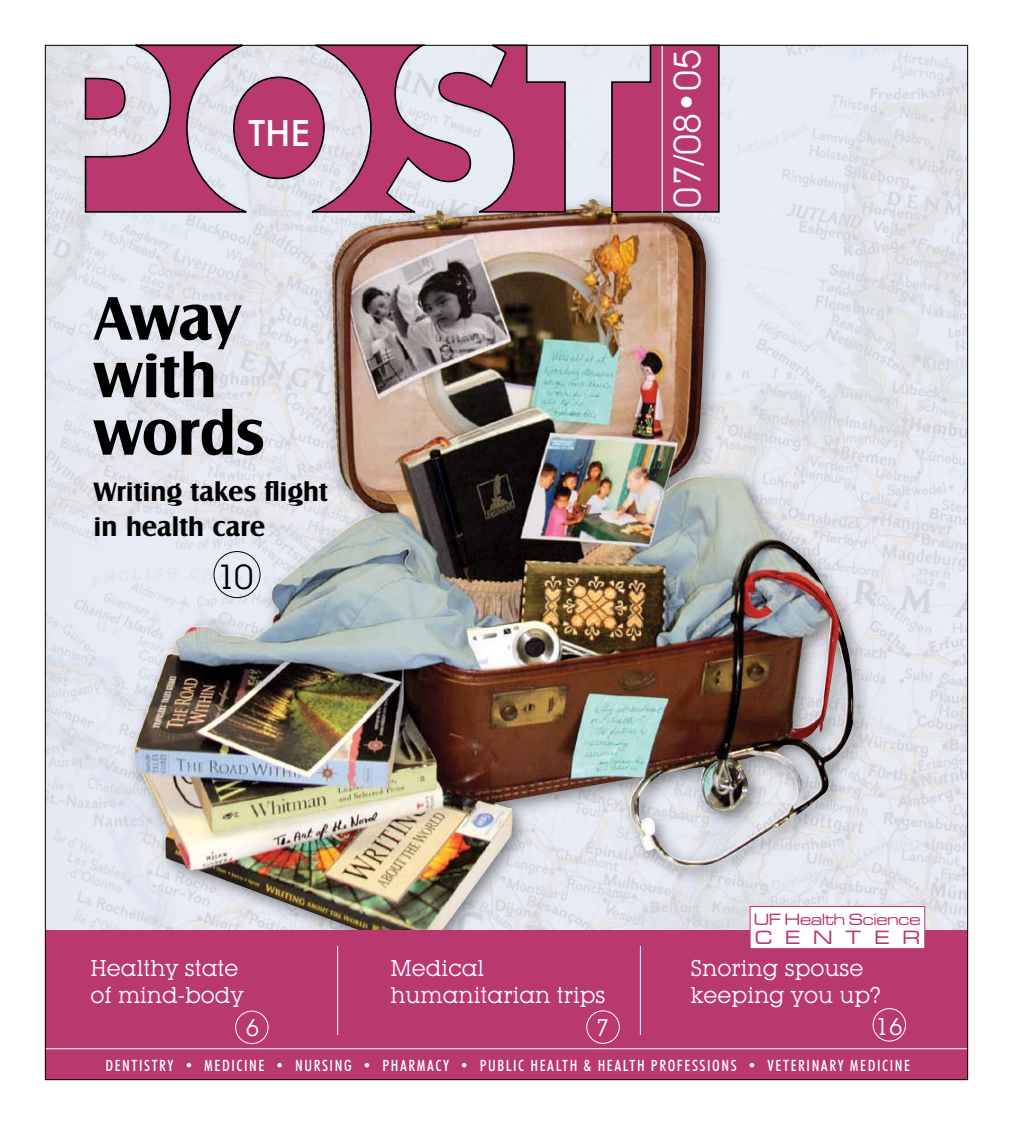
<style>
.page{position:relative;width:1013px;height:1125px;background:#fff}
.page>*{position:absolute;margin:0;border:0;box-sizing:border-box;transform-origin:0 0}
.t1{font:700 63.75px/57.5px "Castle T";letter-spacing:-.01em;color:#000}
.t2{font:37.38px "Lubalin Graph IT Cby BT";color:#fff}
.t3{font:500 34.62px "Futura";color:#fff}
.t4{font:34.25px "Lubalin Graph IT Cby BT";color:#000}
.t5{font:700 27.5px/35px "Castle T";color:#000}
.t6{font:23.75px "Lubalin Graph IT Cby BT";color:#fff}
.t7{font:22.5px/27px "Lubalin Graph IT Cby BT";color:#fff}
.t8{font:20px "Microgramma D Medi Exte";letter-spacing:.68em;color:#b8386f}
.t9{font:17px "Microgramma D Medi Exte";color:#b8386f}
.t10{font:500 condensed 15.62px "Futura BT";letter-spacing:.1em;color:#fff}
</style>
<div class="page">
<img style="left:47px;top:47px;width:919px;height:883px">
<div style="left:122px;top:189px;width:752px;height:785px;background:#000;opacity:.45"></div>
<img style="left:133px;top:198px;width:724px;height:732px">
<div style="left:214px;top:551px;width:46px;height:47px;border:1px solid #000;border-radius:50%"></div>
<div style="left:45px;top:930px;width:923px;height:150px;background:#b8386f"></div>
<hr style="left:45px;top:1048px;width:923px;height:1px;background:#fff">
<div style="left:750px;top:906px;width:174px;height:43px;background:#fff"></div>
<div style="left:750px;top:906px;width:175px;height:43px;border:1px solid #b8386f"></div>
<div style="left:235px;top:1011px;width:33px;height:33px;border:1px solid #fff;border-radius:50%"></div>
<div style="left:586px;top:1010px;width:33px;height:34px;border:1px solid #fff;border-radius:50%"></div>
<div style="left:872px;top:1008px;width:34px;height:34px;border:1px solid #fff;border-radius:50%"></div>
<hr style="left:337px;top:946px;width:1px;height:89px;background:#fff">
<hr style="left:640px;top:946px;width:1px;height:89px;background:#fff">
<svg style="left:84px;top:44px;width:636px;height:170px"></svg>
<hr style="left:661px;top:46px;width:2px;height:167px;background:#fff">
<div style="left:240px;top:115px;width:80px;height:44px;background:#b8386f;border-radius:50%"></div>
<h3 class="t3" style="left:248px;top:109px;width:63px">THE</h3>
<h1 class="t1" style="left:94px;top:288px;width:172px">Away with words</h1>
<h3 class="t5" style="left:94px;top:474px;width:235px">Writing takes flight in health care</h3>
<h3 class="t4" style="left:217px;top:556px;width:38px">10</h3>
<h2 class="t2" style="left:664px;top:208px;width:160px;rotate:-90deg">07/08•05</h2>
<p class="t9" style="left:754px;top:908px;width:168px">UF Health Science</p>
<p class="t8" style="left:755px;top:924px;width:166px">CENTER</p>
<h3 class="t7" style="left:90px;top:955px;width:154px">Healthy state of mind-body</h3>
<h3 class="t7" style="left:390px;top:955px;width:217px">Medical humanitarian trips</h3>
<h3 class="t7" style="left:690px;top:955px;width:192px">Snoring spouse keeping you up?</h3>
<h3 class="t6" style="left:596px;top:1013px;width:15px">7</h3>
<h3 class="t6" style="left:875px;top:1012px;width:28px">16</h3>
<h3 class="t6" style="left:246px;top:1013px;width:15px">6</h3>
<p class="t10" style="left:105px;top:1056px;width:806px">DENTISTRY • MEDICINE • NURSING • PHARMACY • PUBLIC HEALTH &amp; HEALTH PROFESSIONS • VETERINARY MEDICINE</p>
</div>
